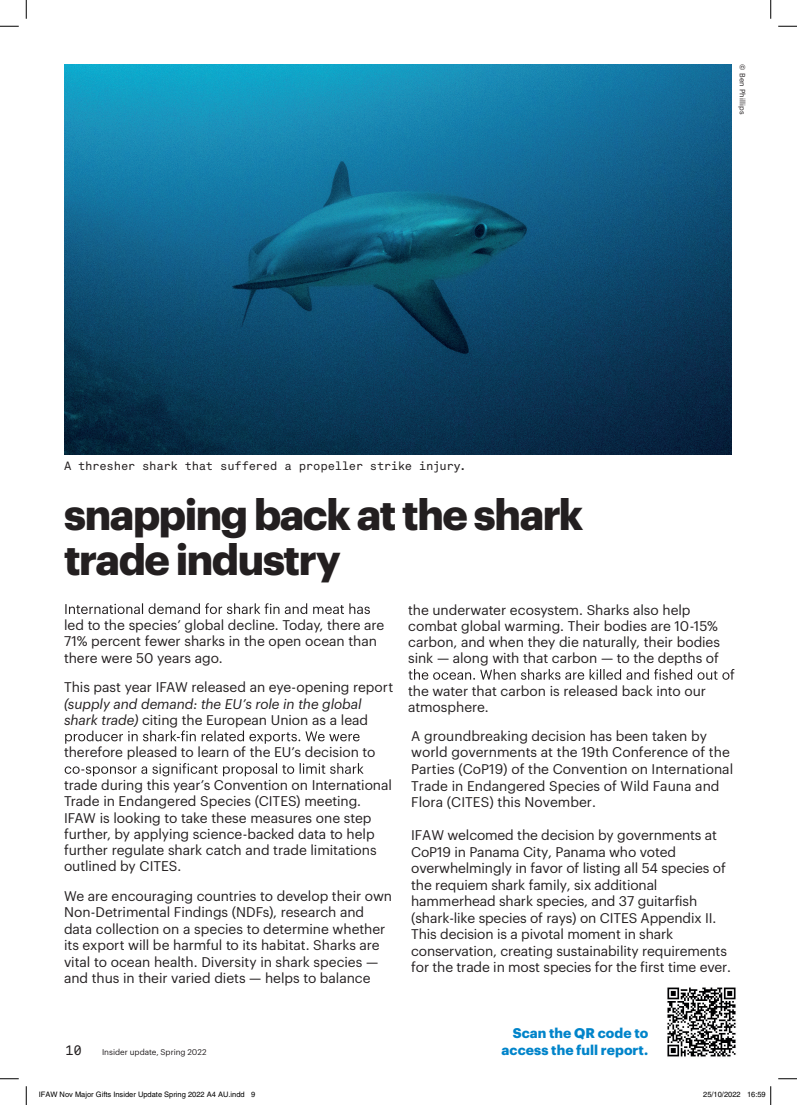
<style>
.page{position:relative;width:797px;height:1105px;background:#fff}
.page>*{position:absolute;margin:0;border:0;box-sizing:border-box;transform-origin:0 0}
.t1{font:700 42.5px/45px "Graphik";letter-spacing:-.035em;color:#231f20}
.t2{font:13.75px/16.2px "Graphik";letter-spacing:-.005em;color:#231f20}
.t3{font:italic 13.75px/16.2px "Graphik";letter-spacing:-.005em;color:#231f20}
.t4{font:700 13.75px/16.2px "Graphik";letter-spacing:.005em;color:#0084ca;text-align:right}
.t5{font:13.75px "Akkurat Mono";color:#231f20}
.t6{font:11.88px "Akkurat Mono";letter-spacing:-.025em;color:#231f20}
.t7{font:8.12px "Graphik";color:#231f20}
.t8{font:7.5px "Helvetica";color:#000}
.t9{font:7.5px "Graphik";letter-spacing:.015em;color:#231f20}
.s1{font-style:normal}
</style>
<div class="page">
<img style="left:64px;top:64px;width:668px;height:390px">
<svg style="left:65px;top:603px;width:305px;height:11px"></svg>
<svg style="left:65px;top:730px;width:294px;height:14px"></svg>
<svg style="left:65px;top:763px;width:298px;height:13px"></svg>
<svg style="left:408px;top:669px;width:326px;height:11px"></svg>
<svg style="left:0;top:25px;width:19px;height:2px"></svg>
<svg style="left:778px;top:25px;width:19px;height:2px"></svg>
<svg style="left:0;top:1078px;width:19px;height:1px"></svg>
<svg style="left:778px;top:1078px;width:19px;height:1px"></svg>
<svg style="left:25px;top:0;width:2px;height:19px"></svg>
<svg style="left:25px;top:1086px;width:2px;height:19px"></svg>
<svg style="left:770px;top:0;width:1px;height:19px"></svg>
<svg style="left:770px;top:1086px;width:1px;height:19px"></svg>
<img style="left:667px;top:987px;width:69px;height:70px">
<p class="t6" style="left:64px;top:459px;width:404px">A thresher shark that suffered a propeller strike injury.</p>
<p class="t9" style="left:748px;top:64px;width:51px;rotate:90deg">© Ben Phillips</p>
<h1 class="t1" style="left:64px;top:488px;width:521px">snapping back at the shark trade industry</h1>
<p class="t2" style="left:64px;top:616px;width:322px">led to the species’ global decline. Today, there are<br>71% percent fewer sharks in the open ocean than there were 50 years ago.</p>
<p class="t2" style="left:64px;top:678px;width:331px">This past year IFAW released an eye-opening report</p>
<p class="t3" style="left:64px;top:694px;width:306px">(supply and demand: the EU’s role in the global shark trade) <span class="s1">citing the European Union as a lead</span></p>
<p class="t2" style="left:64px;top:743px;width:313px">therefore pleased to learn of the EU’s decision to</p>
<p class="t2" style="left:64px;top:776px;width:329px">trade during this year’s Convention on International Trade in Endangered Species (CITES) meeting.<br>IFAW is looking to take these measures one step further, by applying science-backed data to help further regulate shark catch and trade limitations outlined by CITES.</p>
<p class="t2" style="left:64px;top:887px;width:329px">We are encouraging countries to develop their own Non-Detrimental Findings (NDFs), research and data collection on a species to determine whether its export will be harmful to its habitat. Sharks are</p>
<p class="t2" style="left:408px;top:600px;width:313px">the underwater ecosystem. Sharks also help combat global warming. Their bodies are 10-15% carbon, and when they die naturally, their bodies sink — along with that carbon — to the depths of</p>
<p class="t2" style="left:408px;top:682px;width:299px">the water that carbon is released back into our atmosphere.</p>
<p class="t2" style="left:411px;top:727px;width:323px">A groundbreaking decision has been taken by world governments at the 19th Conference of the Parties (CoP19) of the Convention on International Trade in Endangered Species of Wild Fauna and Flora (CITES) this November.</p>
<p class="t2" style="left:411px;top:826px;width:321px">IFAW welcomed the decision by governments at CoP19 in Panama City, Panama who voted overwhelmingly in favor of listing all 54 species of the requiem shark family, six additional hammerhead shark species, and 37 guitarfish (shark-like species of rays) on CITES Appendix II.<br>This decision is a pivotal moment in shark conservation, creating sustainability requirements for the trade in most species for the first time ever.</p>
<p class="t2" style="left:64px;top:952px;width:316px">vital to ocean health. Diversity in shark species — and thus in their varied diets — helps to balance</p>
<p class="t5" style="left:65px;top:1042px;width:19px">10</p>
<p class="t7" style="left:102px;top:1046px;width:106px">Insider update, Spring 2022</p>
<p class="t4" style="left:501px;top:1024px;width:148px">Scan the QR code to access the full report.</p>
<p class="t8" style="left:39px;top:1090px;width:218px">IFAW Nov Major Gifts Insider Update Spring 2022 A4 AU.indd 9</p>
<p class="t8" style="left:703px;top:1090px;width:64px">25/10/2022 16:59</p>
</div>
